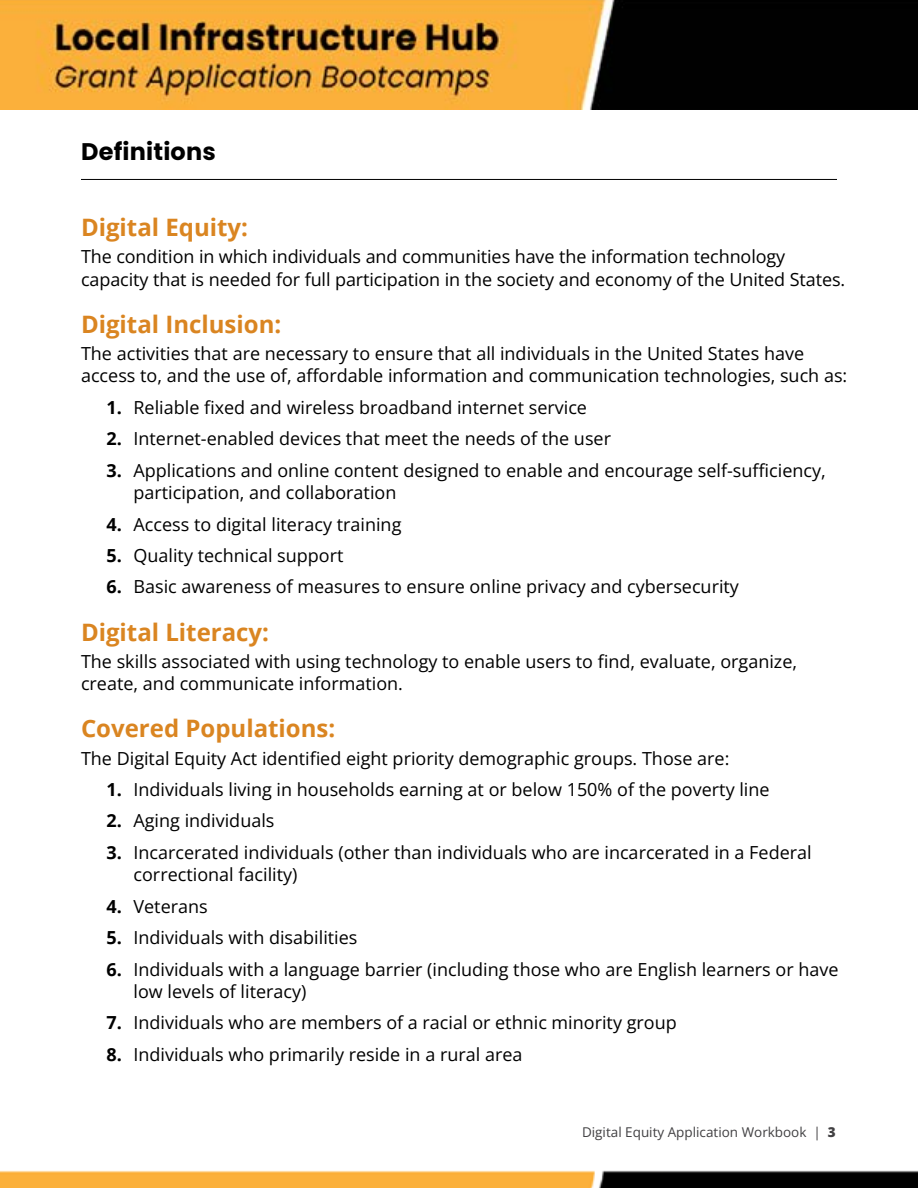
<style>
.page{position:relative;width:918px;height:1188px;background:#fff}
.page>*{position:absolute;margin:0;border:0;box-sizing:border-box;transform-origin:0 0}
.t1{font:700 24px "Open Sans";color:#da8521}
.t2{font:700 24px "Poppins";letter-spacing:.005em;color:#000}
.t3{font:18px/22.5px "Open Sans";color:#000}
.t4{font:13.5px "Open Sans";color:#414042}
.s1{font-weight:700}
</style>
<div class="page">
<img style="left:0;top:1170px;width:918px;height:18px">
<img style="left:0;top:0;width:918px;height:110px">
<hr style="left:81px;top:179px;width:756px;height:1px;background:#000">
<h1 class="t2" style="left:81px;top:138px;width:136px">Definitions</h1>
<h1 class="t1" style="left:81px;top:210px;width:169px">Digital Equity:</h1>
<p class="t3" style="left:81px;top:245px;width:766px">The condition in which individuals and communities have the information technology capacity that is needed for full participation in the society and economy of the United States.</p>
<h1 class="t1" style="left:81px;top:307px;width:202px">Digital Inclusion:</h1>
<p class="t3" style="left:81px;top:342px;width:768px">The activities that are necessary to ensure that all individuals in the United States have access to, and the use of, affordable information and communication technologies, such as:</p>
<p class="t3" style="left:107px;top:396px;width:482px"><span class="s1">1.</span> Reliable fixed and wireless broadband internet service</p>
<p class="t3" style="left:106px;top:427px;width:506px"><span class="s1">2.</span> Internet-enabled devices that meet the needs of the user</p>
<p class="t3" style="left:134px;top:458px;width:694px;text-indent:-27px"><span class="s1">3.</span> Applications and online content designed to enable and encourage self-sufficiency, participation, and collaboration</p>
<p class="t3" style="left:107px;top:512px;width:296px"><span class="s1">4.</span> Access to digital literacy training</p>
<p class="t3" style="left:107px;top:544px;width:239px"><span class="s1">5.</span> Quality technical support</p>
<p class="t3" style="left:107px;top:575px;width:634px"><span class="s1">6.</span> Basic awareness of measures to ensure online privacy and cybersecurity</p>
<h1 class="t1" style="left:81px;top:615px;width:190px">Digital Literacy:</h1>
<p class="t3" style="left:81px;top:649px;width:718px">The skills associated with using technology to enable users to find, evaluate, organize, create, and communicate information.</p>
<h1 class="t1" style="left:81px;top:712px;width:256px">Covered Populations:</h1>
<p class="t3" style="left:81px;top:746px;width:650px">The Digital Equity Act identified eight priority demographic groups. Those are:</p>
<p class="t3" style="left:107px;top:778px;width:665px"><span class="s1">1.</span> Individuals living in households earning at or below 150% of the poverty line</p>
<p class="t3" style="left:106px;top:809px;width:170px"><span class="s1">2.</span> Aging individuals</p>
<p class="t3" style="left:134px;top:841px;width:680px;text-indent:-27px"><span class="s1">3.</span> Incarcerated individuals (other than individuals who are incarcerated in a Federal correctional facility)</p>
<p class="t3" style="left:107px;top:894px;width:103px"><span class="s1">4.</span> Veterans</p>
<p class="t3" style="left:106px;top:926px;width:253px"><span class="s1">5.</span> Individuals with disabilities</p>
<p class="t3" style="left:133px;top:957px;width:707px;text-indent:-27px"><span class="s1">6.</span> Individuals with a language barrier (including those who are English learners or have low levels of literacy)</p>
<p class="t3" style="left:106px;top:1011px;width:572px"><span class="s1">7.</span> Individuals who are members of a racial or ethnic minority group</p>
<p class="t3" style="left:106px;top:1043px;width:418px"><span class="s1">8.</span> Individuals who primarily reside in a rural area</p>
<p class="t4" style="left:582px;top:1122px;width:255px">Digital Equity Application Workbook | 3</p>
</div>
